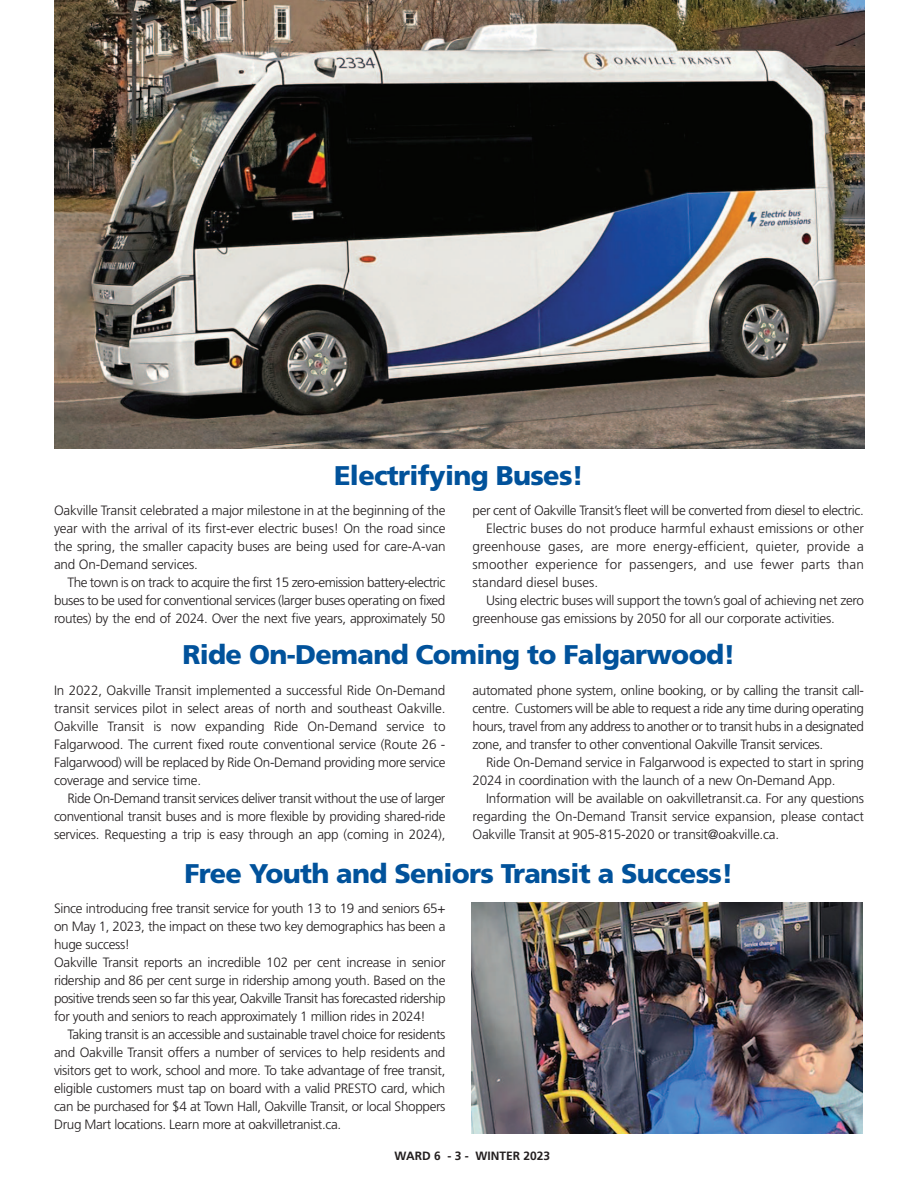
<style>
.page{position:relative;width:918px;height:1188px;background:#fff}
.page>*{position:absolute;margin:0;border:0;box-sizing:border-box;transform-origin:0 0}
.t1{font:900 27px "Frutiger";letter-spacing:-.025em;color:#01529b}
.t2{font:300 13.5px/18px "Frutiger";letter-spacing:-.015em;color:#231f20;text-align:justify}
.t3{font:300 13.5px "Frutiger";letter-spacing:.01em;color:#231f20}
.t4{font:700 12px "Frutiger";color:#231f20}
</style>
<div class="page">
<img style="left:54px;top:0;width:810px;height:449px">
<img style="left:471px;top:903px;width:392px;height:231px">
<h1 class="t1" style="left:334px;top:465px;width:251px">Electrifying Buses!</h1>
<p class="t2" style="left:54px;top:503px;width:393px">Oakville Transit celebrated a major milestone in at the beginning of the year with the arrival of its first-ever electric buses! On the road since the spring, the smaller capacity buses are being used for care-A-van and On-Demand services.</p>
<p class="t2" style="left:54px;top:575px;width:393px;text-indent:14px">The town is on track to acquire the first 15 zero-emission battery-electric buses to be used for conventional services (larger buses operating on fixed routes) by the end of 2024. Over the next five years, approximately 50</p>
<p class="t2" style="left:473px;top:503px;width:393px">per cent of Oakville Transit’s fleet will be converted from diesel to electric.</p>
<p class="t2" style="left:486px;top:521px;width:379px">Electric buses do not produce harmful exhaust emissions or other</p>
<p class="t3" style="left:473px;top:541px;width:393px">greenhouse gases, are more energy-efficient, quieter, provide a</p>
<p class="t3" style="left:473px;top:559px;width:393px">smoother experience for passengers, and use fewer parts than</p>
<p class="t2" style="left:473px;top:575px;width:127px">standard diesel buses.</p>
<p class="t2" style="left:486px;top:593px;width:380px">Using electric buses will support the town’s goal of achieving net zero</p>
<p class="t2" style="left:473px;top:611px;width:364px">greenhouse gas emissions by 2050 for all our corporate activities.</p>
<h1 class="t1" style="left:183px;top:644px;width:554px">Ride On-Demand Coming to Falgarwood!</h1>
<p class="t2" style="left:54px;top:682px;width:393px">In 2022, Oakville Transit implemented a successful Ride On-Demand transit services pilot in select areas of north and southeast Oakville.<br>Oakville Transit is now expanding Ride On-Demand service to Falgarwood. The current fixed route conventional service (Route 26 - Falgarwood) will be replaced by Ride On-Demand providing more service coverage and service time.</p>
<p class="t2" style="left:54px;top:790px;width:393px;text-indent:14px">Ride On-Demand transit services deliver transit without the use of larger conventional transit buses and is more flexible by providing shared-ride services. Requesting a trip is easy through an app (coming in 2024),</p>
<p class="t2" style="left:473px;top:682px;width:393px">automated phone system, online booking, or by calling the transit call&shy;centre. Customers will be able to request a ride any time during operating hours, travel from any address to another or to transit hubs in a designated zone, and transfer to other conventional Oakville Transit services.</p>
<p class="t2" style="left:473px;top:754px;width:393px;text-indent:14px">Ride On-Demand service in Falgarwood is expected to start in spring<br>2024 in coordination with the launch of a new On-Demand App.</p>
<p class="t2" style="left:473px;top:790px;width:393px;text-indent:14px">Information will be available on oakvilletransit.ca. For any questions regarding the On-Demand Transit service expansion, please contact Oakville Transit at 905-815-2020 or transit@oakville.ca.</p>
<h1 class="t1" style="left:185px;top:863px;width:550px">Free Youth and Seniors Transit a Success!</h1>
<p class="t2" style="left:54px;top:901px;width:393px;text-align:left">Since introducing free transit service for youth 13 to 19 and seniors 65+ on May 1, 2023, the impact on these two key demographics has been a huge success!<br>Oakville Transit reports an incredible 102 per cent increase in senior ridership and 86 per cent surge in ridership among youth. Based on the positive trends seen so far this year, Oakville Transit has forecasted ridership for youth and seniors to reach approximately 1 million rides in 2024!</p>
<p class="t2" style="left:54px;top:1027px;width:393px;text-indent:14px">Taking transit is an accessible and sustainable travel choice for residents and Oakville Transit offers a number of services to help residents and visitors get to work, school and more. To take advantage of free transit, eligible customers must tap on board with a valid PRESTO card, which can be purchased for $4 at Town Hall, Oakville Transit, or local Shoppers Drug Mart locations. Learn more at oakvilletranist.ca.</p>
<p class="t4" style="left:395px;top:1150px;width:157px">WARD 6 - 3 - WINTER 2023</p>
</div>
